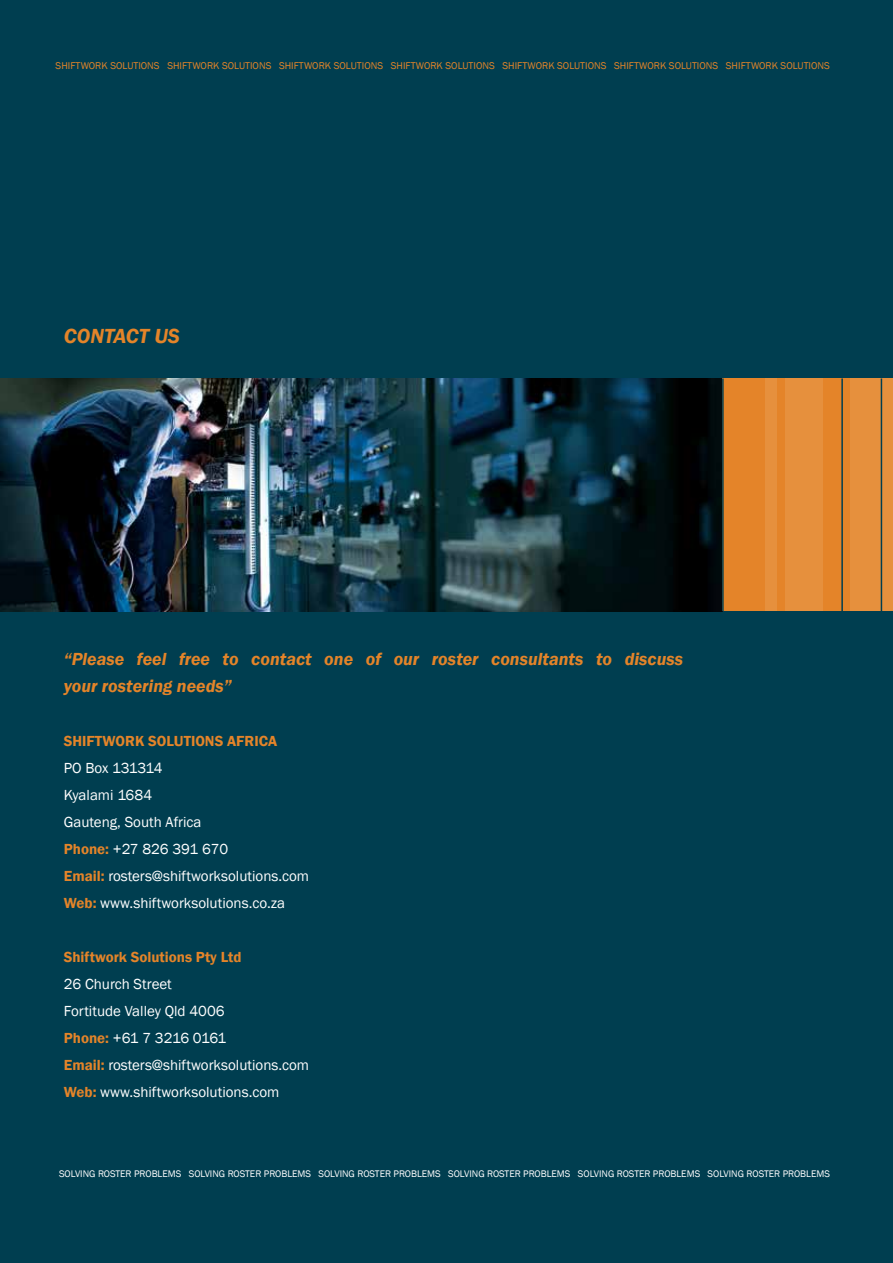
<style>
.page{position:relative;width:893px;height:1263px;background:#003e50}
.page>*{position:absolute;margin:0;border:0;box-sizing:border-box;transform-origin:0 0}
.t1{font:italic 600 21px "Franklin Gothic";color:#e48429}
.t2{font:italic 600 18px/27px "Franklin Gothic";color:#e48429}
.t3{font:15px/27px "Franklin Gothic";color:#fff}
.t4{font:600 15px "Franklin Gothic";color:#e48429}
.t5{font:10.2px "Franklin Gothic";color:#e48429}
.t6{font:9.9px "Franklin Gothic";color:#fff}
.s1{font-weight:600;color:#e48429}
</style>
<div class="page">
<img style="left:0;top:378px;width:722px;height:233px">
<div style="left:723px;top:378px;width:170px;height:233px;background:#e48429"></div>
<div style="left:850px;top:378px;width:43px;height:233px;background:#e6903d"></div>
<div style="left:785px;top:378px;width:37px;height:233px;background:#e6903d"></div>
<div style="left:766px;top:378px;width:11px;height:233px;background:#e6903d"></div>
<hr style="left:881px;top:378px;width:1px;height:233px;background:#003e50">
<hr style="left:841px;top:378px;width:2px;height:233px;background:#003e50">
<hr style="left:722px;top:378px;width:2px;height:233px;background:#003e50">
<p class="t5" style="left:56px;top:60px;width:776px">SHIFTWORK SOLUTIONS SHIFTWORK SOLUTIONS SHIFTWORK SOLUTIONS SHIFTWORK SOLUTIONS SHIFTWORK SOLUTIONS SHIFTWORK SOLUTIONS SHIFTWORK SOLUTIONS</p>
<h1 class="t1" style="left:64px;top:322px;width:118px">CONTACT US</h1>
<p class="t2" style="left:64px;top:646px;width:621px">“Please feel free to contact one of our roster consultants to discuss your rostering needs”</p>
<p class="t4" style="left:64px;top:732px;width:215px">SHIFTWORK SOLUTIONS AFRICA</p>
<p class="t3" style="left:64px;top:755px;width:247px">PO Box 131314<br>Kyalami 1684<br>Gauteng, South Africa<br><span class="s1">Phone:</span> +27 826 391 670<br><span class="s1">Email:</span> rosters@shiftworksolutions.com<br><span class="s1">Web:</span> www.shiftworksolutions.co.za</p>
<p class="t4" style="left:64px;top:948px;width:179px">Shiftwork Solutions Pty Ltd</p>
<p class="t3" style="left:64px;top:971px;width:247px">26 Church Street<br>Fortitude Valley Qld 4006<br><span class="s1">Phone:</span> +61 7 3216 0161<br><span class="s1">Email:</span> rosters@shiftworksolutions.com<br><span class="s1">Web:</span> www.shiftworksolutions.com</p>
<p class="t6" style="left:59px;top:1167px;width:772px">SOLVING ROSTER PROBLEMS SOLVING ROSTER PROBLEMS SOLVING ROSTER PROBLEMS SOLVING ROSTER PROBLEMS SOLVING ROSTER PROBLEMS SOLVING ROSTER PROBLEMS</p>
</div>
